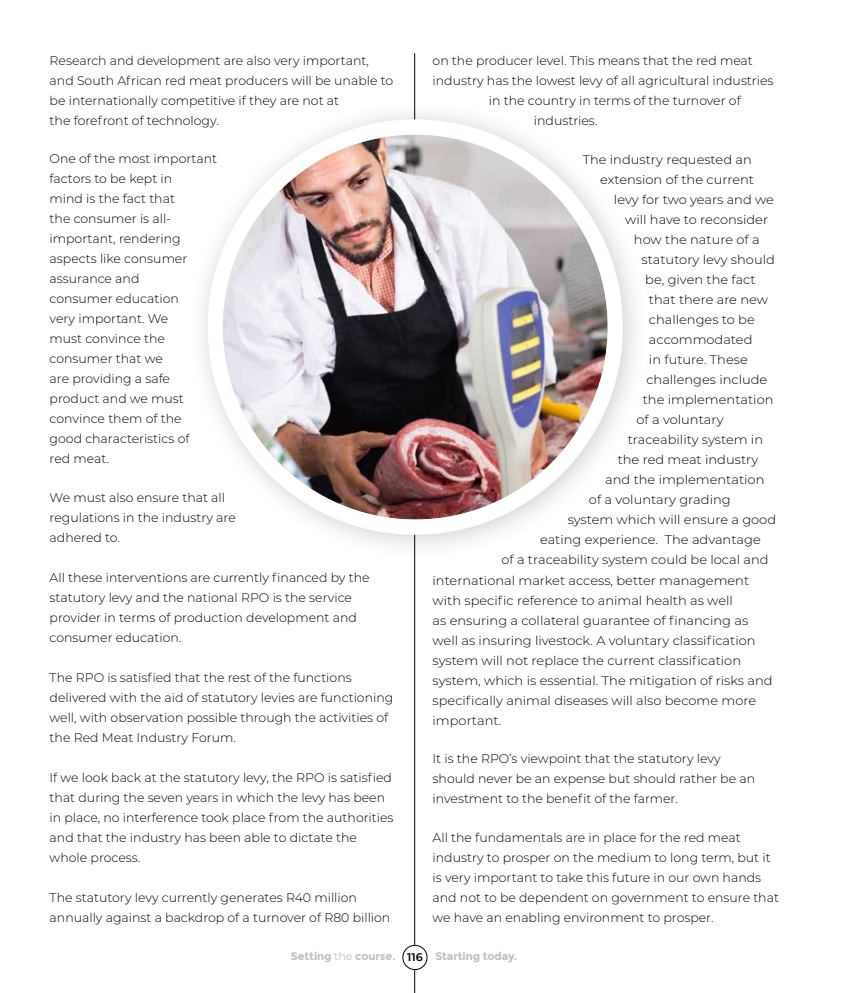
<style>
.page{position:relative;width:851px;height:993px;background:#fff}
.page>*{position:absolute;margin:0;border:0;box-sizing:border-box;transform-origin:0 0}
.t1{font:300 12.5px/20px "Montserrat";color:#000}
.t2{font:300 12.5px "Montserrat";color:#000;scale:1.04 1}
.t3{font:700 11px "Montserrat";letter-spacing:-.01em;color:#bcbec0}
.t4{font:600 11px "Montserrat";color:#000}
.s1{font-weight:400}
</style>
<div class="page">
<hr style="left:414px;top:53px;width:1px;height:939px;background:#000">
<div style="left:403px;top:945px;width:24px;height:24px;background:#fff;border-radius:50%"></div>
<div style="left:402px;top:944px;width:25px;height:25px;border:1px solid #000;border-radius:50%"></div>
<div style="left:187px;top:98px;width:462px;height:463px;background:#000;opacity:.2"></div>
<svg style="left:215px;top:127px;width:400px;height:400px"></svg>
<img style="left:223px;top:135px;width:384px;height:384px;border-radius:192px">
<div style="left:207px;top:119px;width:415px;height:415px;border:15px solid #fff;border-radius:50%"></div>
<hr style="left:850px;top:0;width:1px;height:992px;background:#bcbec0">
<img style="left:850px;top:638px;width:1px;height:30px">
<svg style="left:850px;top:668px;width:1px;height:324px"></svg>
<p class="t1" style="left:50px;top:50px;width:345px">Research and development are also very important, and South African red meat producers will be unable to be internationally competitive if they are not at<br>the forefront of technology.</p>
<p class="t1" style="left:50px;top:148px;width:169px">One of the most important factors to be kept in<br>mind is the fact that<br>the consumer is all&shy;important, rendering aspects like consumer assurance and<br>consumer education<br>very important. We<br>must convince the consumer that we<br>are providing a safe product and we must convince them of the good characteristics of<br>red meat.</p>
<p class="t1" style="left:50px;top:487px;width:188px">We must also ensure that all regulations in the industry are adhered to.</p>
<p class="t1" style="left:50px;top:567px;width:321px">All these interventions are currently financed by the statutory levy and the national RPO is the service provider in terms of production development and consumer education.</p>
<p class="t1" style="left:50px;top:667px;width:345px">The RPO is satisfied that the rest of the functions delivered with the aid of statutory levies are functioning well, with observation possible through the activities of the Red Meat Industry Forum.</p>
<p class="t1" style="left:50px;top:767px;width:345px">If we look back at the statutory levy, the RPO is satisfied that during the seven years in which the levy has been in place, no interference took place from the authorities and that the industry has been able to dictate the whole process.</p>
<p class="t1" style="left:50px;top:887px;width:342px">The statutory levy currently generates R40 million annually against a backdrop of a turnover of R80 billion</p>
<p class="t1" style="left:432px;top:50px;width:322px">on the producer level. This means that the red meat</p>
<p class="t1" style="left:432px;top:70px;width:342px">industry has the lowest levy of all agricultural industries</p>
<p class="t1" style="left:489px;top:90px;width:253px">in the country in terms of the turnover of</p>
<p class="t1" style="left:534px;top:110px;width:65px">industries.</p>
<p class="t2" style="left:582px;top:151px;width:164px">The industry requested an</p>
<p class="t2" style="left:600px;top:171px;width:149px">extension of the current</p>
<p class="t2" style="left:614px;top:191px;width:155px">levy for two years and we</p>
<p class="t2" style="left:625px;top:211px;width:139px">will have to reconsider</p>
<p class="t2" style="left:634px;top:231px;width:122px">how the nature of a</p>
<p class="t2" style="left:641px;top:251px;width:130px">statutory levy should</p>
<p class="t2" style="left:645px;top:271px;width:108px">be, given the fact</p>
<p class="t2" style="left:649px;top:291px;width:116px">that there are new</p>
<p class="t2" style="left:649px;top:311px;width:103px">challenges to be</p>
<p class="t2" style="left:649px;top:331px;width:101px">accommodated</p>
<p class="t2" style="left:649px;top:351px;width:96px">in future. These</p>
<p class="t2" style="left:646px;top:371px;width:118px">challenges include</p>
<p class="t2" style="left:642px;top:391px;width:127px">the implementation</p>
<p class="t2" style="left:636px;top:411px;width:85px">of a voluntary</p>
<p class="t2" style="left:627px;top:431px;width:132px">traceability system in</p>
<p class="t2" style="left:617px;top:451px;width:137px">the red meat industry</p>
<p class="t2" style="left:605px;top:471px;width:155px">and the implementation</p>
<p class="t2" style="left:589px;top:491px;width:138px">of a voluntary grading</p>
<p class="t2" style="left:567px;top:511px;width:202px">system which will ensure a good</p>
<p class="t2" style="left:540px;top:531px;width:214px">eating experience. The advantage</p>
<p class="t2" style="left:501px;top:551px;width:258px">of a traceability system could be local and</p>
<p class="t2" style="left:432px;top:571px;width:306px">international market access, better management</p>
<p class="t2" style="left:432px;top:591px;width:290px">with specific reference to animal health as well</p>
<p class="t2" style="left:432px;top:611px;width:305px">as ensuring a collateral guarantee of financing as</p>
<p class="t2" style="left:432px;top:631px;width:312px">well as insuring livestock. A voluntary classification</p>
<p class="t2" style="left:432px;top:651px;width:298px">system will not replace the current classification</p>
<p class="t2" style="left:432px;top:671px;width:328px">system, which is essential. The mitigation of risks and</p>
<p class="t2" style="left:432px;top:691px;width:312px">specifically animal diseases will also become more</p>
<p class="t2" style="left:432px;top:711px;width:68px">important.</p>
<p class="t1" style="left:432px;top:748px;width:324px">It is the RPO’s viewpoint that the statutory levy should never be an expense but should rather be an investment to the benefit of the farmer.</p>
<p class="t1" style="left:432px;top:827px;width:348px">All the fundamentals are in place for the red meat industry to prosper on the medium to long term, but it is very important to take this future in our own hands and not to be dependent on government to ensure that we have an enabling environment to prosper.</p>
<p class="t3" style="left:291px;top:949px;width:106px">Setting <span class="s1">the</span> course.</p>
<p class="t3" style="left:435px;top:949px;width:83px">Starting today.</p>
<p class="t4" style="left:407px;top:949px;width:17px">116</p>
</div>
